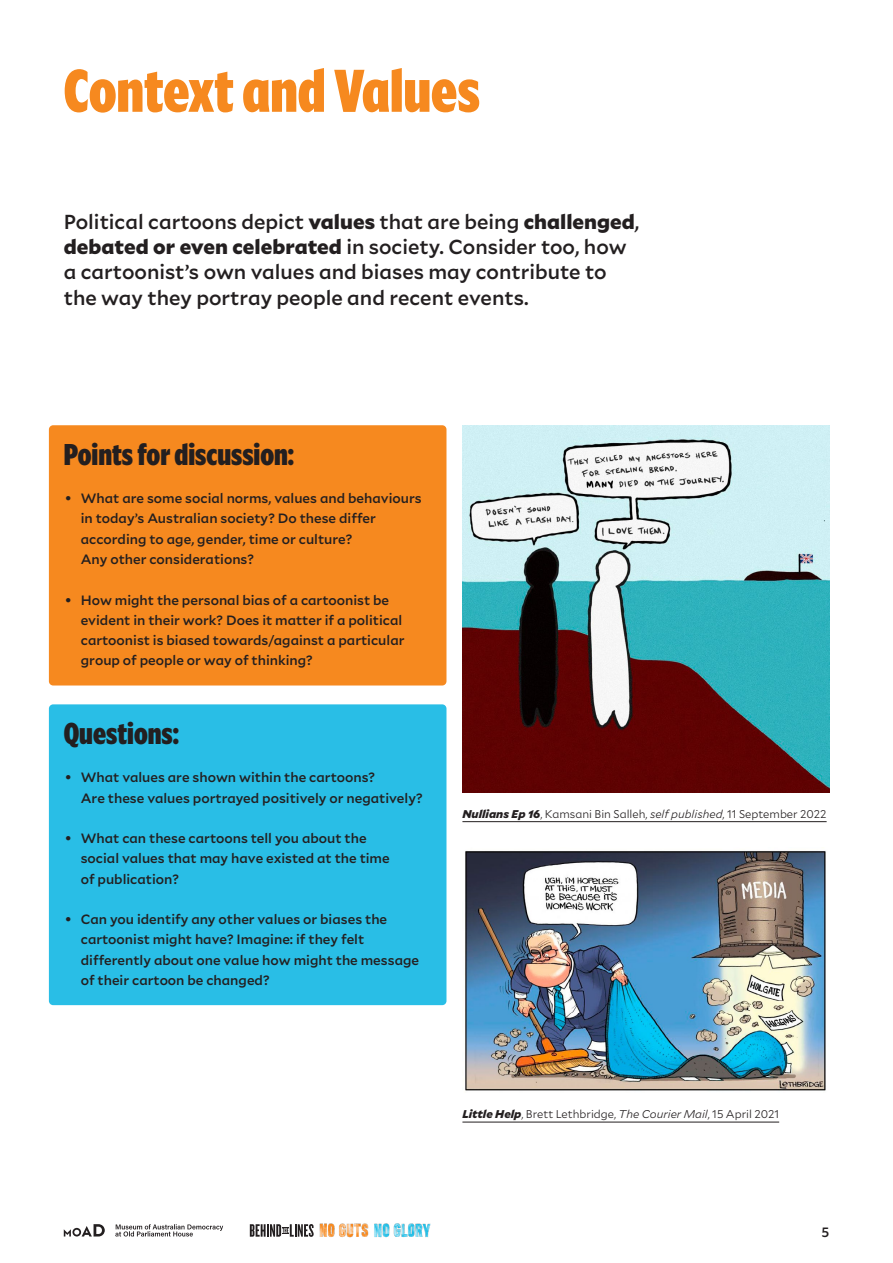
<style>
.page{position:relative;width:893px;height:1263px;background:#fff}
.page>*{position:absolute;margin:0;border:0;box-sizing:border-box;transform-origin:0 0}
.t1{font:900 60px "Mallory X Condensed";color:#f6891f}
.t2{font:900 30px "Mallory X Condensed";color:#231f20}
.t3{font:500 20.25px/25.3px "Mallory";color:#231f20}
.t4{font:500 13.5px/20.2px "Mallory";color:#231f20}
.t5{font:300 11.25px "Mallory";color:#231f20}
.s1{font-weight:900}
.s2{font-weight:900;font-style:italic}
.s3{font-style:italic}
</style>
<div class="page">
<svg style="left:64px;top:1224px;width:41px;height:12px"></svg>
<svg style="left:115px;top:1224px;width:108px;height:12px"></svg>
<svg style="left:250px;top:1224px;width:64px;height:13px"></svg>
<img style="left:319px;top:1223px;width:112px;height:15px">
<div style="left:49px;top:425px;width:397px;height:260px;background:#f6891f;border-radius:4px"></div>
<div style="left:49px;top:704px;width:397px;height:301px;background:#29bee6;border-radius:4px"></div>
<hr style="left:462px;top:821px;width:365px;height:1px;background:#231f20">
<img style="left:462px;top:425px;width:367px;height:367px">
<hr style="left:462px;top:1122px;width:317px;height:1px;background:#231f20">
<img style="left:465px;top:851px;width:361px;height:240px">
<h1 class="t1" style="left:64px;top:48px;width:418px">Context and Values</h1>
<h3 class="t3" style="left:64px;top:208px;width:577px">Political cartoons depict <span class="s1">values</span> that are being <span class="s1">challenged</span>, <span class="s1">debated or even celebrated</span> in society. Consider too, how a cartoonist’s own values and biases may contribute to the way they portray people and recent events.</h3>
<h2 class="t2" style="left:64px;top:433px;width:232px">Points for discussion:</h2>
<p class="t4" style="left:81px;top:488px;width:342px;text-indent:-16px">• What are some social norms, values and behaviours in today’s Australian society? Do these differ according to age, gender, time or culture?<br>Any other considerations?</p>
<p class="t4" style="left:81px;top:589px;width:325px;text-indent:-16px">• How might the personal bias of a cartoonist be evident in their work? Does it matter if a political cartoonist is biased towards/against a particular group of people or way of thinking?</p>
<h2 class="t2" style="left:64px;top:713px;width:117px">Questions:</h2>
<p class="t4" style="left:81px;top:767px;width:343px;text-indent:-16px">• What values are shown within the cartoons?<br>Are these values portrayed positively or negatively?</p>
<p class="t4" style="left:81px;top:827px;width:310px;text-indent:-16px">• What can these cartoons tell you about the social values that may have existed at the time of publication?</p>
<p class="t4" style="left:81px;top:908px;width:340px;text-indent:-16px">• Can you identify any other values or biases the cartoonist might have? Imagine: if they felt differently about one value how might the message of their cartoon be changed?</p>
<p class="t5" style="left:462px;top:806px;width:366px"><span class="s2">Nullians Ep 16</span>, Kamsani Bin Salleh, <span class="s3">self published</span>, 11 September 2022</p>
<p class="t5" style="left:462px;top:1106px;width:318px"><span class="s2">Little Help</span>, Brett Lethbridge, <span class="s3">The Courier Mail</span>, 15 April 2021</p>
<p class="t4" style="left:821px;top:1221px;width:9px">5</p>
</div>
